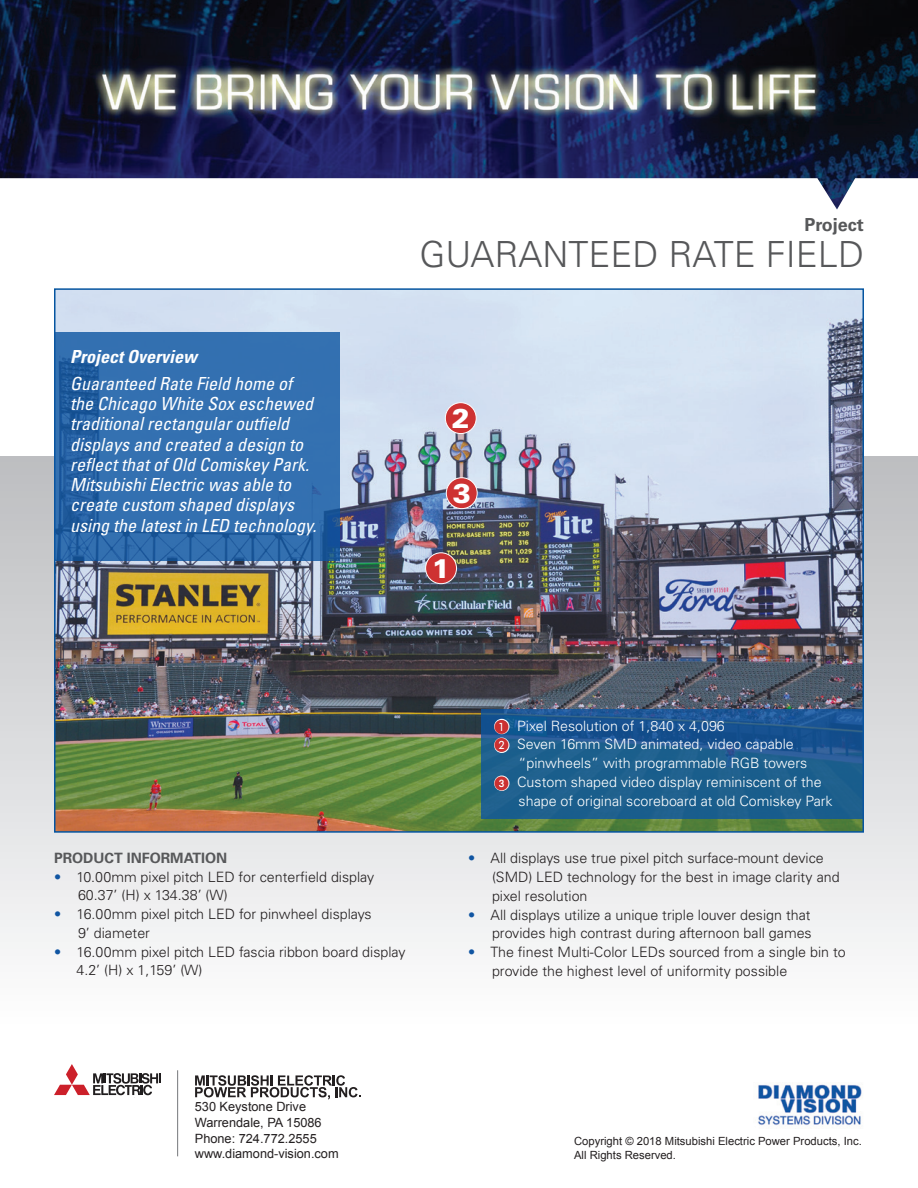
<style>
.page{position:relative;width:918px;height:1188px;background:#fff}
.page>*{position:absolute;margin:0;border:0;box-sizing:border-box;transform-origin:0 0}
.t1{font:300 36px "Univers";color:#57585a}
.t2{font:900 27px "Univers";color:#fff}
.t3{font:italic condensed 18px/20.2px "Univers";color:#fff}
.t4{font:700 18px "Univers";color:#57585a}
.t5{font:300 14.25px/18.8px "Univers";color:#231f20}
.t6{font:300 14.25px/18.8px "Univers";color:#fff}
.t7{font:700 14.25px "Univers";color:#57585a}
.t8{font:12.75px "Arial";color:#231f20}
.t9{font:11.25px "Arial";color:#231f20}
.s1{font-weight:700}
.s2{color:#1055a2}
</style>
<div class="page">
<div style="left:0;top:457px;width:918px;height:578px;background:linear-gradient(to bottom,#b5b8bd,#fcfdfd)"></div>
<img style="left:57px;top:291px;width:804px;height:539px">
<svg style="left:482px;top:710px;width:382px;height:109px;background:#1c5b8f"></svg>
<img style="left:758px;top:1084px;width:104px;height:42px">
<img style="left:0;top:0;width:918px;height:210px">
<svg style="left:54px;top:1064px;width:107px;height:31px"></svg>
<hr style="left:177px;top:1070px;width:1px;height:86px;background:#76787b">
<svg style="left:195px;top:1075px;width:166px;height:24px"></svg>
<svg style="left:54px;top:332px;width:285px;height:229px;background:#2f6cad"></svg>
<div style="left:426px;top:553px;width:31px;height:31px;background:#ce3232;border-radius:50%"></div>
<div style="left:425px;top:552px;width:32px;height:32px;border:1px solid #fff;border-radius:50%"></div>
<div style="left:445px;top:403px;width:31px;height:31px;background:#ce3232;border-radius:50%"></div>
<div style="left:445px;top:402px;width:32px;height:32px;border:1px solid #fff;border-radius:50%"></div>
<div style="left:446px;top:478px;width:31px;height:31px;background:#ce3232;border-radius:50%"></div>
<div style="left:446px;top:477px;width:32px;height:32px;border:1px solid #fff;border-radius:50%"></div>
<svg style="left:493px;top:718px;width:17px;height:36px"></svg>
<svg style="left:493px;top:775px;width:17px;height:17px"></svg>
<p class="t3" style="left:70px;top:343px;width:223px;line-height:27px"><span class="s1">Project Overview<br></span>Guaranteed Rate Field home of</p>
<p class="t3" style="left:70px;top:393px;width:248px">the Chicago White Sox eschewed traditional rectangular outfield displays and created a design to reflect that of Old Comiskey Park.<br>Mitsubishi Electric was able to create custom shaped displays using the latest in LED technology.</p>
<p class="t4" style="left:804px;top:214px;width:61px">Project</p>
<p class="t1" style="left:420px;top:232px;width:446px">GUARANTEED RATE FIELD</p>
<p class="t2" style="left:452px;top:401px;width:20px">2</p>
<p class="t2" style="left:453px;top:476px;width:20px">3</p>
<p class="t2" style="left:432px;top:551px;width:20px">1</p>
<p class="t7" style="left:54px;top:849px;width:175px">PRODUCT INFORMATION</p>
<p class="t5" style="left:78px;top:867px;width:298px;text-indent:-24px"><span class="s2">•</span> 10.00mm pixel pitch LED for centerfield display<br>60.37’ (H) x 134.38’ (W)</p>
<p class="t5" style="left:78px;top:905px;width:295px;text-indent:-24px"><span class="s2">•</span> 16.00mm pixel pitch LED for pinwheel displays<br>9’ diameter</p>
<p class="t5" style="left:54px;top:942px;width:353px"><span class="s2">•</span> 16.00mm pixel pitch LED fascia ribbon board display</p>
<p class="t5" style="left:77px;top:961px;width:128px">4.2’ (H) x 1,159’ (W)</p>
<p class="t8" style="left:195px;top:1098px;width:113px">530 Keystone Drive</p>
<p class="t8" style="left:195px;top:1114px;width:128px">Warrendale, PA 15086</p>
<p class="t8" style="left:195px;top:1130px;width:123px">Phone: 724.772.2555</p>
<p class="t8" style="left:195px;top:1145px;width:145px">www.diamond-vision.com</p>
<p class="t6" style="left:517px;top:716px;width:209px">Pixel Resolution of 1,840 x 4,096</p>
<p class="t6" style="left:517px;top:735px;width:292px">Seven 16mm SMD animated, video capable “pinwheels” with programmable RGB towers</p>
<p class="t6" style="left:517px;top:772px;width:317px">Custom shaped video display reminiscent of the shape of original scoreboard at old Comiskey Park</p>
<p class="t5" style="left:492px;top:849px;width:349px;text-indent:-24px"><span class="s2">•</span> All displays use true pixel pitch surface-mount device (SMD) LED technology for the best in image clarity and pixel resolution</p>
<p class="t5" style="left:468px;top:905px;width:345px;text-align:right"><span class="s2">•</span> All displays utilize a unique triple louver design that provides high contrast during afternoon ball games</p>
<p class="t5" style="left:492px;top:943px;width:355px;text-indent:-24px"><span class="s2">•</span> The finest Multi-Color LEDs sourced from a single bin to provide the highest level of uniformity possible</p>
<p class="t9" style="left:574px;top:1134px;width:289px">Copyright © 2018 Mitsubishi Electric Power Products, Inc.</p>
<p class="t9" style="left:574px;top:1147px;width:103px">All Rights Reserved.</p>
</div>
